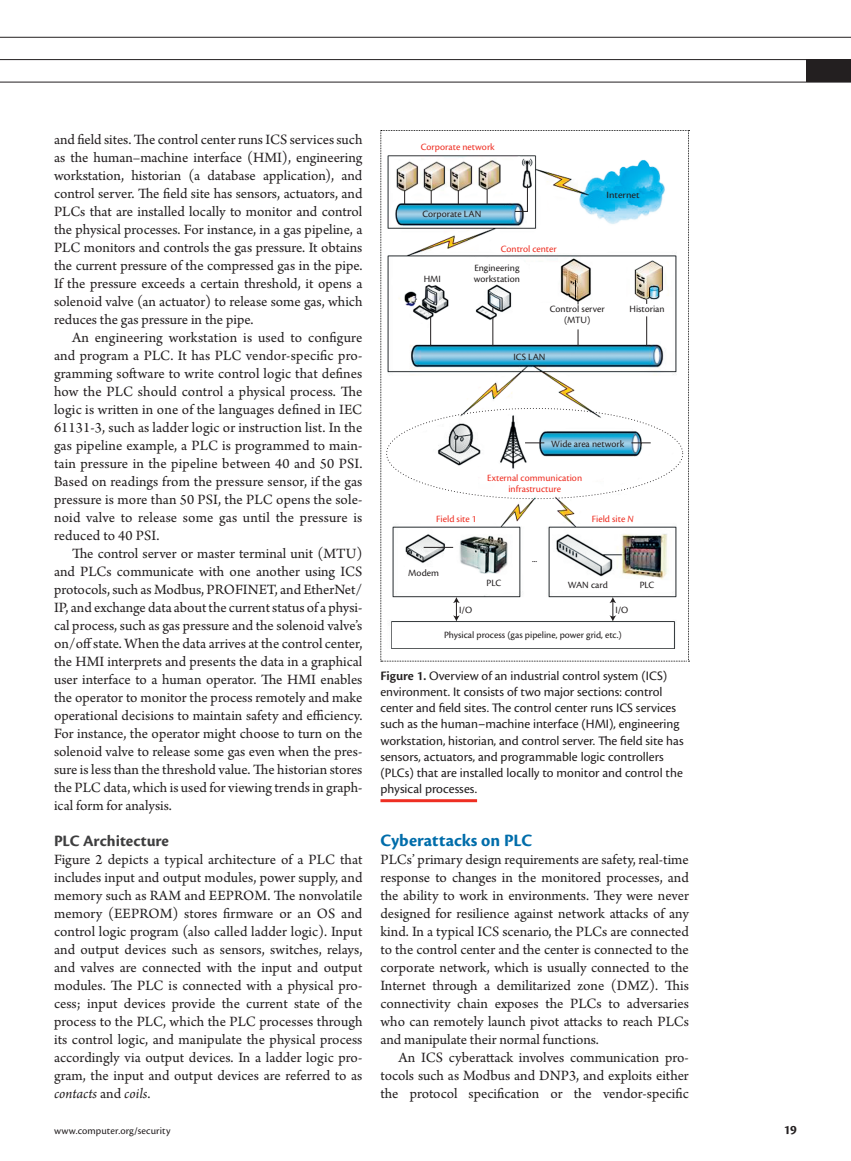
<style>
.page{position:relative;width:851px;height:1161px;background:#fff}
.page>*{position:absolute;margin:0;border:0;box-sizing:border-box;transform-origin:0 0}
.t1{font:700 18px "Cronos Pro";letter-spacing:.005em;color:#006daa}
.t2{font:700 16.5px "Cronos Pro";letter-spacing:-.005em;color:#3e3e3f}
.t3{font:15px/18px "Arno Pro";color:#231f20;text-align:justify}
.t4{font:13.5px/16.2px "Cronos Pro";color:#231f20}
.t5{font:700 13.5px "Cronos Pro";color:#231f20}
.t6{font:10.5px "Cronos Pro";letter-spacing:.01em;color:#231f20}
.t7{font:10.05px/11.4px "Cronos Pro";color:#231f20}
.t8{font:10.05px/11.4px "Cronos Pro";color:#ee2e22;text-align:center}
.t9{font:10.05px "Cronos Pro";color:#231f20;scale:1.07 1}
.s1{font-style:italic}
.s2{font-weight:600}
</style>
<div class="page">
<hr style="left:0;top:37px;width:850px;height:1px;background:#231f20">
<hr style="left:0;top:59px;width:850px;height:1px;background:#231f20">
<hr style="left:0;top:82px;width:850px;height:1px;background:#231f20">
<div style="left:806px;top:60px;width:44px;height:22px;background:#231f20"></div>
<hr style="left:380px;top:799px;width:97px;height:3px;background:#ee2e22">
<svg style="left:380px;top:130px;width:309px;height:532px"></svg>
<p class="t3" style="left:54px;top:131px;width:310px">and field sites. The control center runs ICS services such as the human–machine interface (HMI), engineering workstation, historian (a database application), and control server. The field site has sensors, actuators, and PLCs that are installed locally to monitor and control the physical processes. For instance, in a gas pipeline, a PLC monitors and controls the gas pressure. It obtains the current pressure of the compressed gas in the pipe.<br>If the pressure exceeds a certain threshold, it opens a solenoid valve (an actuator) to release some gas, which reduces the gas pressure in the pipe.</p>
<p class="t3" style="left:54px;top:329px;width:310px;text-indent:18px">An engineering workstation is used to configure and program a PLC. It has PLC vendor-specific pro&shy;gramming software to write control logic that defines how the PLC should control a physical process. The logic is written in one of the languages defined in IEC 61131-3, such as ladder logic or instruction list. In the gas pipeline example, a PLC is programmed to main&shy;tain pressure in the pipeline between 40 and 50 PSI.<br>Based on readings from the pressure sensor, if the gas pressure is more than 50 PSI, the PLC opens the sole&shy;noid valve to release some gas until the pressure is reduced to 40 PSI.</p>
<p class="t3" style="left:54px;top:545px;width:310px;text-indent:18px">The control server or master terminal unit (MTU) and PLCs communicate with one another using ICS protocols, such as Modbus, PROFINET, and EtherNet/ IP, and exchange data about the current status of a physi&shy;cal process, such as gas pressure and the solenoid valve’s on/off state. When the data arrives at the control center, the HMI interprets and presents the data in a graphical user interface to a human operator. The HMI enables the operator to monitor the process remotely and make operational decisions to maintain safety and efficiency.<br>For instance, the operator might choose to turn on the solenoid valve to release some gas even when the pres&shy;sure is less than the threshold value. The historian stores the PLC data, which is used for viewing trends in graph&shy;ical form for analysis.</p>
<p class="t2" style="left:54px;top:831px;width:116px">PLC Architecture</p>
<p class="t3" style="left:54px;top:851px;width:310px">Figure 2 depicts a typical architecture of a PLC that includes input and output modules, power supply, and memory such as RAM and EEPROM. The nonvolatile memory (EEPROM) stores firmware or an OS and control logic program (also called ladder logic). Input and output devices such as sensors, switches, relays, and valves are connected with the input and output modules. The PLC is connected with a physical pro&shy;cess; input devices provide the current state of the process to the PLC, which the PLC processes through its control logic, and manipulate the physical process accordingly via output devices. In a ladder logic pro&shy;gram, the input and output devices are referred to as <span class="s1">contacts</span> and <span class="s1">coils</span>.</p>
<p class="t8" style="left:421px;top:141px;width:75px">Corporate network</p>
<p class="t7" style="left:422px;top:209px;width:60px">Corporate LAN</p>
<p class="t8" style="left:501px;top:243px;width:57px">Control center</p>
<p class="t7" style="left:423px;top:273px;width:19px">HMI</p>
<p class="t7" style="left:473px;top:262px;width:48px">Engineering workstation</p>
<p class="t9" style="left:606px;top:189px;width:32px">Internet</p>
<p class="t7" style="left:550px;top:303px;width:56px;text-align:center">Control server (MTU)</p>
<p class="t7" style="left:629px;top:303px;width:37px">Historian</p>
<p class="t7" style="left:513px;top:351px;width:33px">ICS LAN</p>
<p class="t8" style="left:436px;top:513px;width:42px">Field site 1</p>
<p class="t7" style="left:551px;top:438px;width:74px">Wide area network</p>
<p class="t8" style="left:487px;top:472px;width:96px">External communication infrastructure</p>
<p class="t8" style="left:592px;top:513px;width:43px">Field site <span class="s1">N</span></p>
<p class="t7" style="left:408px;top:567px;width:32px">Modem</p>
<p class="t7" style="left:486px;top:577px;width:16px">PLC</p>
<p class="t7" style="left:532px;top:553px;width:7px">...</p>
<p class="t7" style="left:567px;top:579px;width:41px">WAN card</p>
<p class="t7" style="left:639px;top:579px;width:16px">PLC</p>
<p class="t7" style="left:459px;top:604px;width:15px">I/O</p>
<p class="t7" style="left:615px;top:604px;width:15px">I/O</p>
<p class="t7" style="left:444px;top:630px;width:179px">Physical process (gas pipeline, power grid, etc.)</p>
<p class="t4" style="left:380px;top:668px;width:305px"><span class="s2">Figure 1.</span> Overview of an industrial control system (ICS) environment. It consists of two major sections: control center and field sites. The control center runs ICS services such as the human–machine interface (HMI), engineering workstation, historian, and control server. The field site has sensors, actuators, and programmable logic controllers (PLCs) that are installed locally to monitor and control the physical processes.</p>
<p class="t1" style="left:380px;top:830px;width:153px">Cyberattacks on PLC</p>
<p class="t3" style="left:380px;top:851px;width:310px">PLCs’ primary design requirements are safety, real-time response to changes in the monitored processes, and the ability to work in environments. They were never designed for resilience against network attacks of any kind. In a typical ICS scenario, the PLCs are connected to the control center and the center is connected to the corporate network, which is usually connected to the Internet through a demilitarized zone (DMZ). This connectivity chain exposes the PLCs to adversaries who can remotely launch pivot attacks to reach PLCs and manipulate their normal functions.</p>
<p class="t3" style="left:380px;top:1049px;width:310px;text-indent:18px">An ICS cyberattack involves communication pro&shy;tocols such as Modbus and DNP3, and exploits either the protocol specification or the vendor-specific</p>
<p class="t6" style="left:54px;top:1125px;width:118px">www.computer.org/security</p>
<p class="t5" style="left:783px;top:1122px;width:15px">19</p>
</div>
